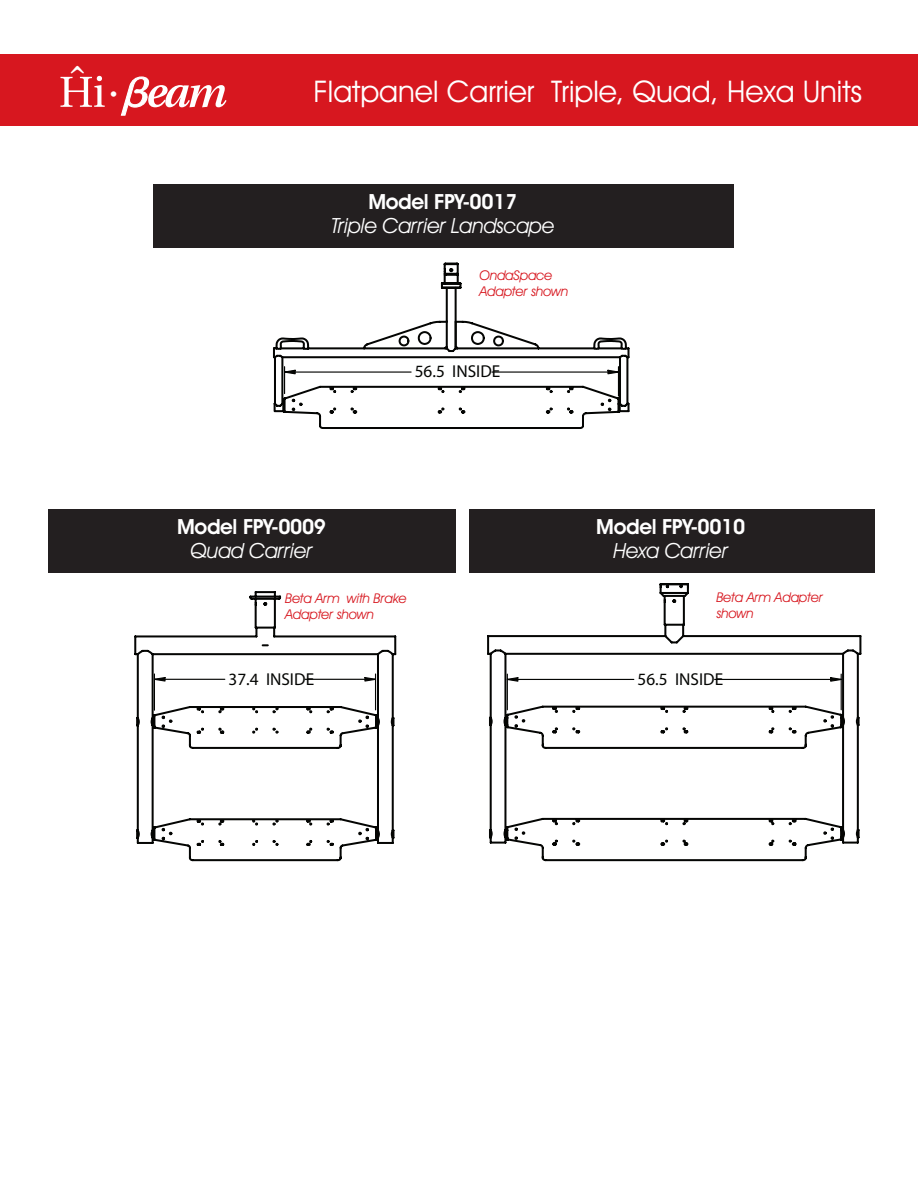
<style>
.page{position:relative;width:918px;height:1188px;background:#fff}
.page>*{position:absolute;margin:0;border:0;box-sizing:border-box;transform-origin:0 0}
.t1{font:43.35px "Utopia";color:#fff}
.t2{font:30px "Avant Garde IT Cby BT";color:#fff}
.t3{font:italic 21px "Avant Garde IT Cby BT";letter-spacing:-.015em;color:#fff}
.t4{font:600 21px "Avant Garde IT Cby BT";letter-spacing:-.015em;color:#fff}
.t5{font:17.25px "Solid Edge ANSI";color:#040503}
.t6{font:italic 13.5px/16.5px "Avant Garde IT Cby BT";letter-spacing:-.015em;color:#d7171f}
.s1{font-family:"Universal Greekwith Math Pi"}
</style>
<div class="page">
<div style="left:0;top:54px;width:918px;height:72px;background:#d7171f"></div>
<svg style="left:60px;top:76px;width:45px;height:31px"></svg>
<svg style="left:120px;top:76px;width:107px;height:40px"></svg>
<svg style="left:318px;top:415px;width:267px;height:14px"></svg>
<svg style="left:273px;top:262px;width:357px;height:153px"></svg>
<svg style="left:450px;top:268px;width:3px;height:4px"></svg>
<svg style="left:273px;top:286px;width:356px;height:123px"></svg>
<hr style="left:446px;top:321px;width:2px;height:27px;background:#040503">
<div style="left:153px;top:184px;width:580px;height:64px;background:#231f20"></div>
<svg style="left:487px;top:635px;width:373px;height:227px"></svg>
<svg style="left:495px;top:583px;width:367px;height:168px"></svg>
<div style="left:48px;top:509px;width:408px;height:63px;background:#231f20"></div>
<svg style="left:136px;top:635px;width:260px;height:226px"></svg>
<svg style="left:134px;top:591px;width:249px;height:159px"></svg>
<div style="left:469px;top:509px;width:406px;height:63px;background:#231f20"></div>
<h1 class="t1" style="left:69px;top:64px;width:54px">ˆ <span class="s1">•</span></h1>
<h2 class="t2" style="left:313px;top:81px;width:550px">Flatpanel Carrier Triple, Quad, Hexa Units</h2>
<h3 class="t4" style="left:368px;top:194px;width:151px">Model FPY-0017</h3>
<h3 class="t3" style="left:331px;top:218px;width:225px">Triple Carrier Landscape</h3>
<p class="t6" style="left:479px;top:268px;width:90px">OndaSpace<br>Adapter shown</p>
<p class="t5" style="left:415px;top:365px;width:87px">56.5 INSIDE</p>
<h3 class="t4" style="left:177px;top:519px;width:151px">Model FPY-0009</h3>
<h3 class="t3" style="left:191px;top:543px;width:124px">Quad Carrier</h3>
<h3 class="t4" style="left:596px;top:519px;width:151px">Model FPY-0010</h3>
<h3 class="t3" style="left:613px;top:543px;width:116px">Hexa Carrier</h3>
<p class="t6" style="left:285px;top:591px;width:123px">Beta Arm with Brake<br>Adapter shown</p>
<p class="t6" style="left:716px;top:590px;width:108px">Beta Arm Adapter shown</p>
<p class="t5" style="left:229px;top:672px;width:87px">37.4 INSIDE</p>
<p class="t5" style="left:638px;top:672px;width:87px">56.5 INSIDE</p>
</div>
